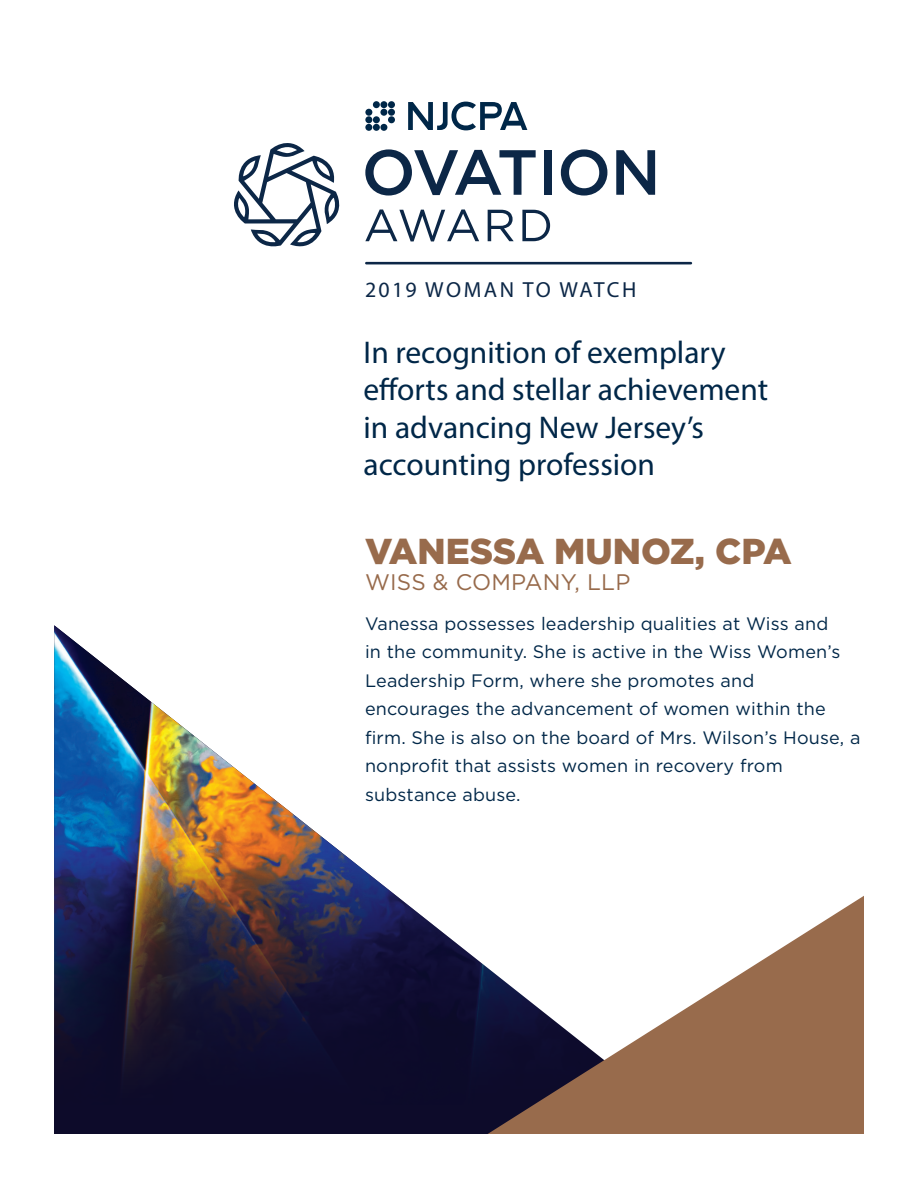
<style>
.page{position:relative;width:918px;height:1188px;background:#fff}
.page>*{position:absolute;margin:0;border:0;box-sizing:border-box;transform-origin:0 0}
.AWARD_RECIPIENT{font:900 36px "Gotham";color:#986b4c}
.t1{font:31.5px/37.5px "Myriad Pro";color:#002748}
.AWARD_RECIPIENT-2{font:22.5px "Gotham";letter-spacing:.01em;color:#976a4b}
.t2{font:21.9px "Myriad Pro";letter-spacing:.1em;color:#0c2747}
.t3{font:18px/28.5px "Gotham";letter-spacing:.01em;color:#002748}
</style>
<div class="page">
<div style="left:54px;top:1122px;width:434px;height:12px;background:#0d0b2a"></div>
<img style="left:54px;top:625px;width:434px;height:497px">
<svg style="left:488px;top:896px;width:376px;height:238px;fill:#986b4c"></svg>
<hr style="left:365px;top:262px;width:327px;height:2px;background:#0c2747">
<div style="left:388px;top:101px;width:7px;height:7px;background:#002748;border-radius:50%"></div>
<div style="left:388px;top:109px;width:7px;height:7px;background:#002748;border-radius:50%"></div>
<div style="left:380px;top:101px;width:7px;height:7px;background:#002748;border-radius:50%"></div>
<div style="left:380px;top:109px;width:7px;height:7px;background:#002748;border-radius:50%"></div>
<div style="left:373px;top:101px;width:7px;height:7px;background:#002748;border-radius:50%"></div>
<div style="left:365px;top:109px;width:7px;height:7px;background:#002748;border-radius:50%"></div>
<svg style="left:616px;top:150px;width:39px;height:45px"></svg>
<div style="left:388px;top:116px;width:7px;height:7px;background:#002748;border-radius:50%"></div>
<div style="left:373px;top:116px;width:7px;height:7px;background:#002748;border-radius:50%"></div>
<div style="left:365px;top:116px;width:7px;height:7px;background:#002748;border-radius:50%"></div>
<div style="left:380px;top:124px;width:7px;height:7px;background:#002748;border-radius:50%"></div>
<div style="left:373px;top:124px;width:7px;height:7px;background:#002748;border-radius:50%"></div>
<div style="left:365px;top:124px;width:7px;height:7px;background:#002748;border-radius:50%"></div>
<svg style="left:408px;top:102px;width:119px;height:28px"></svg>
<svg style="left:365px;top:149px;width:171px;height:47px"></svg>
<div style="left:544px;top:150px;width:8px;height:45px;background:#0c2747"></div>
<svg style="left:561px;top:149px;width:46px;height:47px"></svg>
<svg style="left:365px;top:210px;width:114px;height:31px"></svg>
<svg style="left:488px;top:210px;width:26px;height:31px"></svg>
<svg style="left:522px;top:210px;width:28px;height:31px"></svg>
<svg style="left:234px;top:143px;width:106px;height:104px"></svg>
<p class="t2" style="left:365px;top:276px;width:273px">2019 WOMAN TO WATCH</p>
<p class="t1" style="left:364px;top:333px;width:406px">In recognition of exemplary efforts and stellar achievement in advancing New Jersey’s accounting profession</p>
<p class="AWARD_RECIPIENT" style="left:365px;top:527px;width:428px">VANESSA MUNOZ, CPA</p>
<p class="AWARD_RECIPIENT-2" style="left:365px;top:568px;width:267px">WISS &amp; COMPANY, LLP</p>
<p class="t3" style="left:365px;top:609px;width:497px">Vanessa possesses leadership qualities at Wiss and<br>in the community. She is active in the Wiss Women’s Leadership Form, where she promotes and encourages the advancement of women within the firm. She is also on the board of Mrs. Wilson’s House, a nonprofit that assists women in recovery from substance abuse.</p>
</div>
